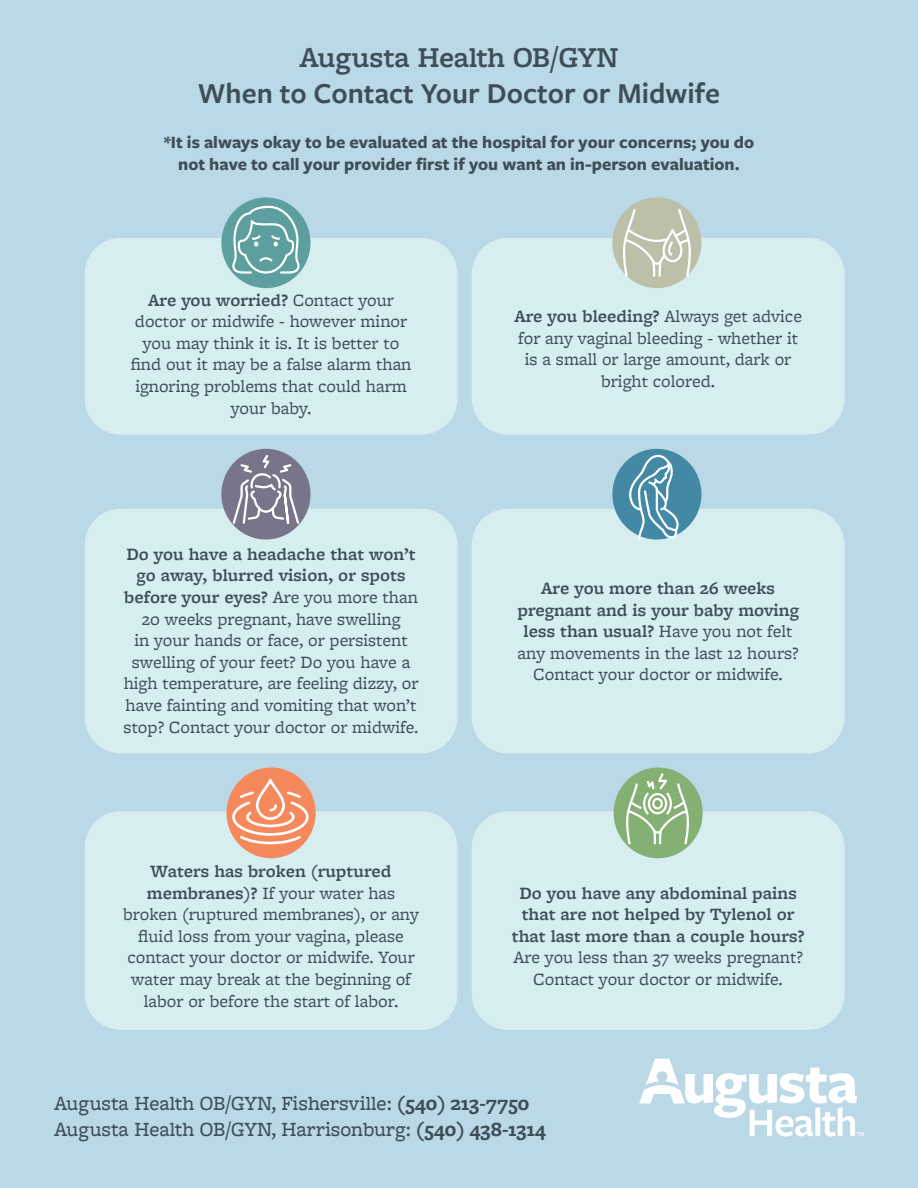
<style>
.page{position:relative;width:918px;height:1188px;background:#bad8e6}
.page>*{position:absolute;margin:0;border:0;box-sizing:border-box;transform-origin:0 0}
.t1{font:600 30px "Freight Sans Pro";color:#3d4e56}
.t2{font:600 30px "Freight Macro Pro";color:#3d4e56}
.t3{font:500 21px/25.2px "Freight Macro Pro";color:#3d4e56}
.t4{font:18px/21.6px "Freight Micro Pro";color:#3d4e56;text-align:center}
.t5{font:700 18px/21.6px "Freight Sans Pro";color:#3d4e56;text-align:center}
.t6{font:600 18px/21.6px "Freight Micro Pro";color:#3d4e56;text-align:center}
.s1{font-weight:600}
.s2{font-weight:700}
</style>
<div class="page">
<div style="left:85px;top:509px;width:373px;height:244px;background:#d7eef1;border-radius:36px"></div>
<div style="left:472px;top:509px;width:373px;height:244px;background:#d7eef1;border-radius:36px"></div>
<div style="left:221px;top:449px;width:90px;height:91px;background:#78758b;border-radius:50%"></div>
<div style="left:612px;top:449px;width:89px;height:91px;background:#4389a5;border-radius:50%"></div>
<svg style="left:231px;top:453px;width:70px;height:73px"></svg>
<svg style="left:629px;top:455px;width:50px;height:85px"></svg>
<div style="left:85px;top:238px;width:373px;height:197px;background:#d7eef1;border-radius:36px"></div>
<div style="left:472px;top:238px;width:373px;height:197px;background:#d7eef1;border-radius:36px"></div>
<div style="left:221px;top:197px;width:90px;height:91px;background:#5d9f9e;border-radius:50%"></div>
<div style="left:612px;top:197px;width:89px;height:91px;background:#bcc0a8;border-radius:50%"></div>
<svg style="left:618px;top:206px;width:78px;height:73px"></svg>
<svg style="left:232px;top:206px;width:68px;height:68px"></svg>
<div style="left:472px;top:811px;width:373px;height:219px;background:#d7eef1;border-radius:36px"></div>
<div style="left:85px;top:811px;width:373px;height:219px;background:#d7eef1;border-radius:36px"></div>
<div style="left:227px;top:768px;width:89px;height:90px;background:#f6895b;border-radius:50%"></div>
<div style="left:614px;top:768px;width:89px;height:90px;background:#85b073;border-radius:50%"></div>
<svg style="left:622px;top:771px;width:71px;height:76px"></svg>
<svg style="left:231px;top:777px;width:78px;height:68px"></svg>
<svg style="left:639px;top:1059px;width:225px;height:77px"></svg>
<h1 class="t2" style="left:299px;top:36px;width:321px">Augusta Health OB/GYN</h1>
<h1 class="t1" style="left:198px;top:73px;width:524px">When to Contact Your Doctor or Midwife</h1>
<p class="t5" style="left:164px;top:131px;width:592px">*It is always okay to be evaluated at the hospital for your concerns; you do not have to call your provider first if you want an in-person evaluation.</p>
<p class="t4" style="left:131px;top:288px;width:282px"><span class="s1">Are you worried?</span> Contact your doctor or midwife - however minor you may think it is. It is better to find out it may be a false alarm than ignoring problems that could harm your baby.</p>
<p class="t4" style="left:124px;top:543px;width:296px"><span class="s1">Do you have a headache that won’t go away, blurred vision, or spots before your eyes?</span> Are you more than 20 weeks pregnant, have swelling<br>in your hands or face, or persistent swelling of your feet? Do you have a high temperature, are feeling dizzy, or have fainting and vomiting that won’t stop? Contact your doctor or midwife.</p>
<p class="t4" style="left:123px;top:860px;width:297px"><span class="s1">Waters has broken (ruptured membranes)?</span> If your water has broken (ruptured membranes), or any fluid loss from your vagina, please contact your doctor or midwife. Your water may break at the beginning of labor or before the start of labor.</p>
<p class="t4" style="left:514px;top:305px;width:289px"><span class="s1">Are you bleeding?</span> Always get advice for any vaginal bleeding - whether it is a small or large amount, dark or bright colored.</p>
<p class="t4" style="left:517px;top:577px;width:283px"><span class="s1">Are you more than 26 weeks pregnant and is your baby moving less than usual?</span> Have you not felt any movements in the last 12 hours?<br>Contact your doctor or midwife.</p>
<p class="t6" style="left:512px;top:881px;width:294px">Do you have any abdominal pains that are not helped by Tylenol or that last more than a couple hours?</p>
<p class="t4" style="left:513px;top:946px;width:291px">Are you less than 37 weeks pregnant?<br>Contact your doctor or midwife.</p>
<p class="t3" style="left:54px;top:1090px;width:493px">Augusta Health OB/GYN, Fishersville: <span class="s2">(540) 213-7750<br></span>Augusta Health OB/GYN, Harrisonburg: <span class="s2">(540) 438-1314</span></p>
</div>
